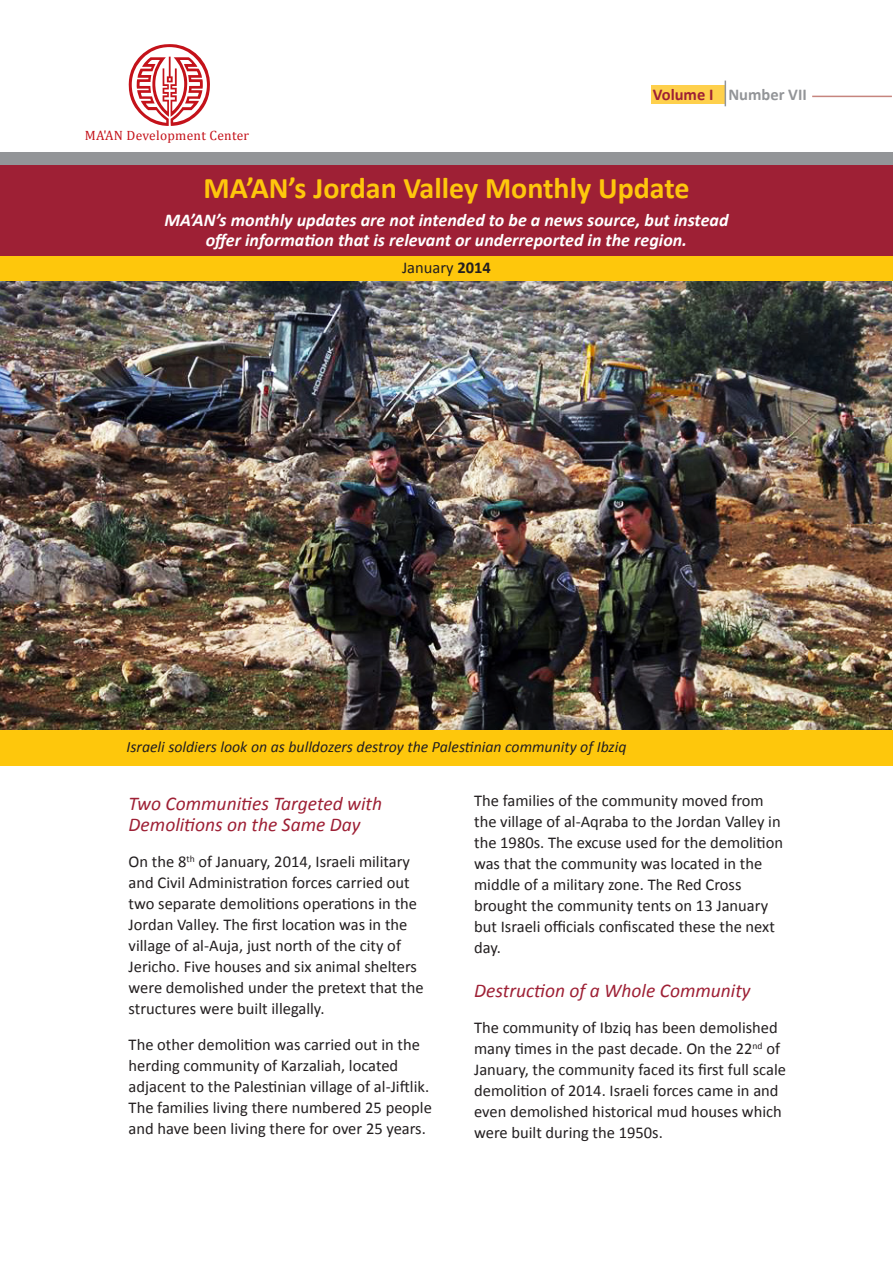
<style>
.page{position:relative;width:893px;height:1263px;background:#fff}
.page>*{position:absolute;margin:0;border:0;box-sizing:border-box;transform-origin:0 0}
.t1{font:700 30px "Calibri";color:#fec70c}
.t2{font:italic 19.5px/21.5px "Calibri";color:#9e2035}
.t3{font:italic 700 18px/19.8px "Calibri";color:#fff;text-align:center}
.t4{font:16.5px/21px "Calibri";color:#231f20}
.t5{font:700 16.5px "Calibri";color:#939598}
.t6{font:italic 15.75px "Calibri";color:#231f20}
.t7{font:13.5px "Cambria";letter-spacing:.02em;color:#c4121a}
.s1{color:#9e2035}
.s2{font-weight:700}
</style>
<div class="page">
<img style="left:0;top:281px;width:892px;height:449px">
<div style="left:651px;top:85px;width:73px;height:18px;background:#fed04c"></div>
<div style="left:0;top:152px;width:893px;height:26px;background:#939598"></div>
<div style="left:0;top:165px;width:893px;height:92px;background:#9e2035"></div>
<div style="left:0;top:257px;width:893px;height:24px;background:#fec70c"></div>
<div style="left:0;top:730px;width:893px;height:35px;background:#fec70c"></div>
<hr style="left:812px;top:96px;width:80px;height:1px;background:#c6857e">
<svg style="left:725px;top:81px;width:1px;height:25px"></svg>
<svg style="left:128px;top:44px;width:82px;height:82px"></svg>
<p class="t7" style="left:85px;top:127px;width:166px">MA'AN Development Center</p>
<p class="t5" style="left:653px;top:84px;width:156px"><span class="s1">Volume I</span> Number VII</p>
<h1 class="t1" style="left:203px;top:169px;width:487px">MA’AN’s Jordan Valley Monthly Update</h1>
<p class="t3" style="left:164px;top:210px;width:566px">MA’AN’s monthly updates are not intended to be a news source, but instead offer information that is relevant or underreported in the region.</p>
<p class="t4" style="left:402px;top:256px;width:90px">January <span class="s2">2014</span></p>
<p class="t6" style="left:126px;top:737px;width:501px">Israeli soldiers look on as bulldozers destroy the Palestinian community of Ibziq</p>
<p class="t2" style="left:129px;top:792px;width:255px">Two Communities Targeted with<br>Demolitions on the Same Day</p>
<p class="t4" style="left:129px;top:850px;width:296px">On the 8<sup>th</sup> of January, 2014, Israeli military and Civil Administration forces carried out two separate demolitions operations in the Jordan Valley. The first location was in the village of al-Auja, just north of the city of Jericho. Five houses and six animal shelters were demolished under the pretext that the structures were built illegally.</p>
<p class="t4" style="left:129px;top:1033px;width:305px">The other demolition was carried out in the herding community of Karzaliah, located adjacent to the Palestinian village of al-Jiftlik.<br>The families living there numbered 25 people and have been living there for over 25 years.</p>
<p class="t4" style="left:474px;top:789px;width:310px">The families of the community moved from the village of al-Aqraba to the Jordan Valley in the 1980s. The excuse used for the demolition was that the community was located in the middle of a military zone. The Red Cross brought the community tents on 13 January but Israeli officials confiscated these the next day.</p>
<p class="t2" style="left:474px;top:979px;width:278px">Destruction of a Whole Community</p>
<p class="t4" style="left:474px;top:1017px;width:313px">The community of Ibziq has been demolished many times in the past decade. On the 22<sup>nd</sup> of January, the community faced its first full scale demolition of 2014. Israeli forces came in and even demolished historical mud houses which were built during the 1950s.</p>
</div>
